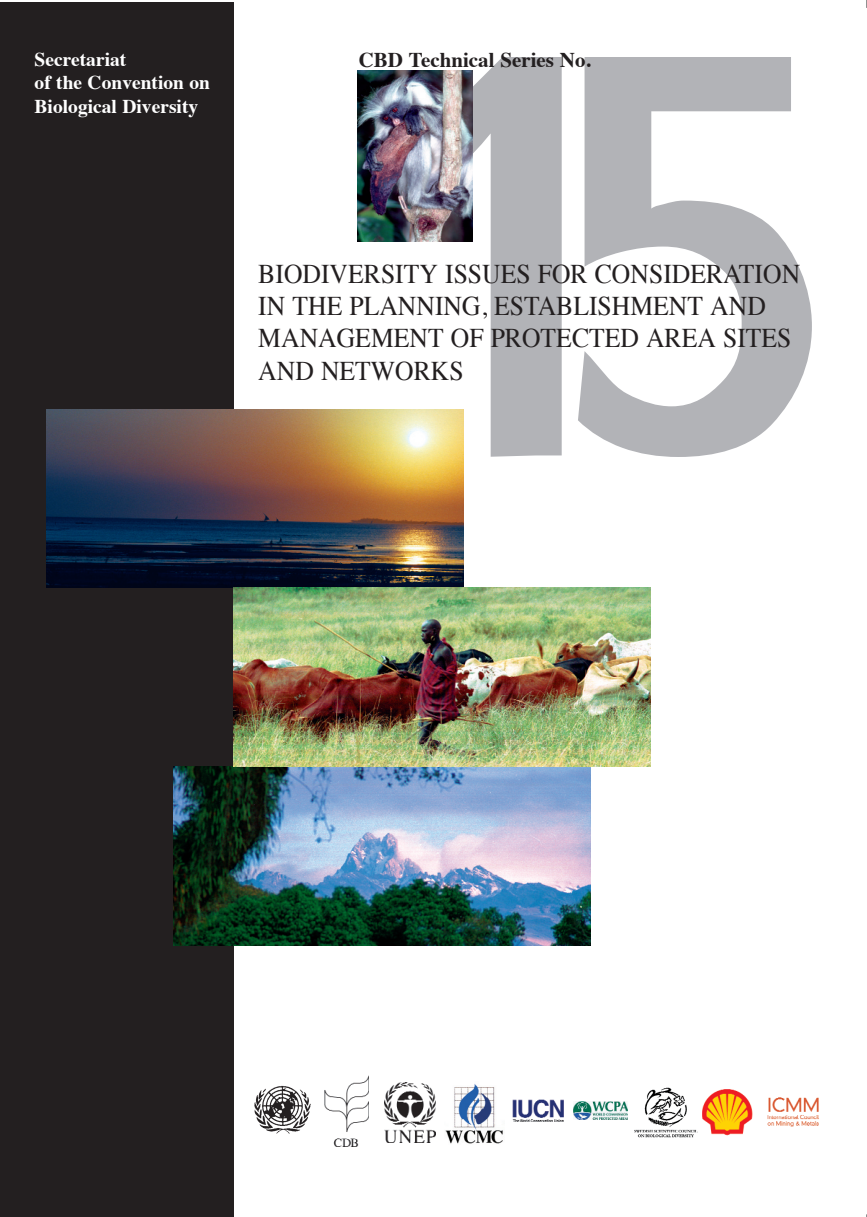
<style>
.page{position:relative;width:867px;height:1217px;background:#fff}
.page>*{position:absolute;margin:0;border:0;box-sizing:border-box;transform-origin:0 0}
.t1{font:27px/32.4px "Times";color:#231f20;scale:.95 1}
.t2{font:700 21px "Times";color:#231f20}
.t3{font:700 19.5px/23.4px "Times";color:#fff}
</style>
<div class="page">
<img style="left:0;top:2px;width:819px;height:1215px">
<p class="t3" style="left:35px;top:49px;width:177px">Secretariat<br>of the Convention on<br>Biological Diversity</p>
<p class="t2" style="left:358px;top:51px;width:233px">CBD Technical Series No.</p>
<p class="t1" style="left:258px;top:260px;width:571px">BIODIVERSITY ISSUES FOR CONSIDERATION<br>IN THE PLANNING, ESTABLISHMENT AND<br>MANAGEMENT OF PROTECTED AREA SITES<br>AND NETWORKS</p>
</div>
